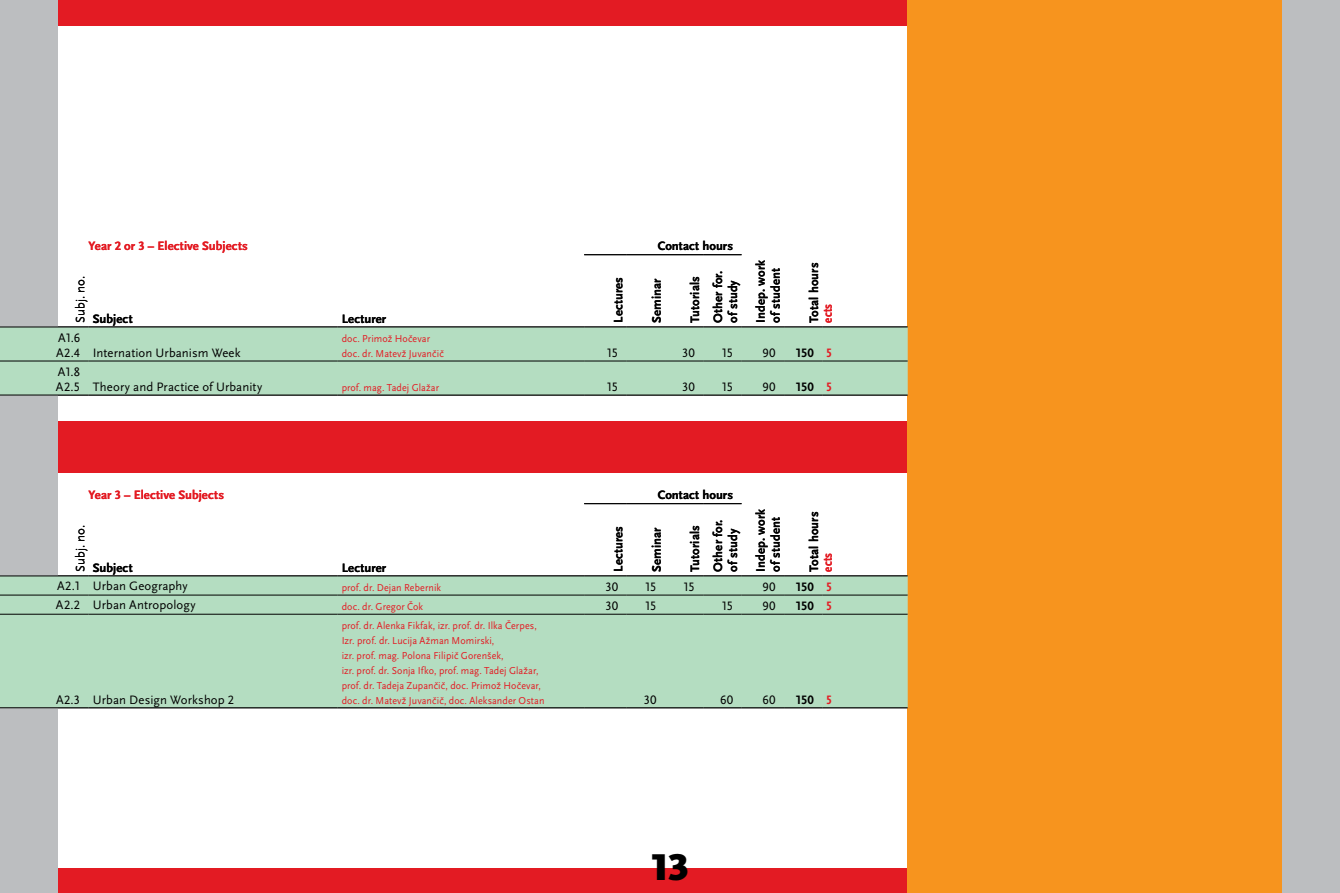
<style>
.page{position:relative;width:1340px;height:893px;background:#fff}
.page>*{position:absolute;margin:0;border:0;box-sizing:border-box;transform-origin:0 0}
.t1{font:900 39px "Scala Sans Pro";color:#000}
.t2{font:700 12.75px/15px "Scala Sans Pro";letter-spacing:.005em;color:#000}
.t3{font:12.75px/19.2px "Scala Sans Pro";letter-spacing:.005em;color:#000}
.t4{font:700 12.75px "Scala Sans Pro";letter-spacing:.005em;color:#e31b23}
.t5{font:700 condensed 12.75px/19.2px "Scala Sans Pro";letter-spacing:.02em;color:#e31b23}
.t6{font:10.5px/15px "Scala Sans Pro";letter-spacing:.005em;color:#e31b23;scale:.95 1}
</style>
<div class="page">
<div style="left:0;top:0;width:907px;height:26px;background:#e31b23"></div>
<div style="left:0;top:868px;width:907px;height:25px;background:#e31b23"></div>
<div style="left:0;top:422px;width:907px;height:51px;background:#e31b23"></div>
<div style="left:907px;top:0;width:375px;height:893px;background:#f7941e"></div>
<div style="left:1282px;top:0;width:57px;height:893px;background:#bcbec0"></div>
<div style="left:0;top:0;width:57px;height:893px;background:#bcbec0"></div>
<div style="left:0;top:328px;width:907px;height:67px;background:#b4ddc1"></div>
<hr style="left:822px;top:327px;width:85px;height:1px;background:#000">
<hr style="left:822px;top:361px;width:85px;height:1px;background:#000">
<hr style="left:822px;top:395px;width:85px;height:1px;background:#000">
<hr style="left:784px;top:395px;width:38px;height:1px;background:#000">
<hr style="left:741px;top:395px;width:43px;height:1px;background:#000">
<hr style="left:703px;top:395px;width:38px;height:1px;background:#000">
<hr style="left:665px;top:395px;width:38px;height:1px;background:#000">
<hr style="left:626px;top:395px;width:39px;height:1px;background:#000">
<hr style="left:584px;top:395px;width:42px;height:1px;background:#000">
<hr style="left:337px;top:361px;width:247px;height:1px;background:#000">
<hr style="left:337px;top:395px;width:247px;height:1px;background:#000">
<hr style="left:89px;top:361px;width:248px;height:1px;background:#000">
<hr style="left:89px;top:395px;width:248px;height:1px;background:#000">
<hr style="left:0;top:327px;width:89px;height:1px;background:#000">
<hr style="left:0;top:361px;width:89px;height:1px;background:#000">
<hr style="left:0;top:395px;width:89px;height:1px;background:#000">
<hr style="left:337px;top:327px;width:247px;height:1px;background:#000">
<hr style="left:89px;top:327px;width:248px;height:1px;background:#000">
<hr style="left:703px;top:254px;width:38px;height:1px;background:#000">
<hr style="left:665px;top:254px;width:38px;height:1px;background:#000">
<hr style="left:626px;top:254px;width:39px;height:1px;background:#000">
<hr style="left:584px;top:254px;width:42px;height:1px;background:#000">
<hr style="left:784px;top:327px;width:38px;height:1px;background:#000">
<hr style="left:784px;top:361px;width:38px;height:1px;background:#000">
<hr style="left:741px;top:327px;width:43px;height:1px;background:#000">
<hr style="left:741px;top:361px;width:43px;height:1px;background:#000">
<hr style="left:703px;top:327px;width:38px;height:1px;background:#000">
<hr style="left:703px;top:361px;width:38px;height:1px;background:#000">
<hr style="left:665px;top:327px;width:38px;height:1px;background:#000">
<hr style="left:665px;top:361px;width:38px;height:1px;background:#000">
<hr style="left:626px;top:327px;width:39px;height:1px;background:#000">
<hr style="left:626px;top:361px;width:39px;height:1px;background:#000">
<hr style="left:584px;top:327px;width:42px;height:1px;background:#000">
<hr style="left:584px;top:361px;width:42px;height:1px;background:#000">
<div style="left:0;top:577px;width:907px;height:130px;background:#b4ddc1"></div>
<hr style="left:822px;top:576px;width:85px;height:1px;background:#000">
<hr style="left:822px;top:595px;width:85px;height:1px;background:#000">
<hr style="left:822px;top:614px;width:85px;height:1px;background:#000">
<hr style="left:822px;top:707px;width:85px;height:1px;background:#000">
<hr style="left:784px;top:595px;width:38px;height:1px;background:#000">
<hr style="left:784px;top:614px;width:38px;height:1px;background:#000">
<hr style="left:784px;top:707px;width:38px;height:1px;background:#000">
<hr style="left:741px;top:595px;width:43px;height:1px;background:#000">
<hr style="left:741px;top:614px;width:43px;height:1px;background:#000">
<hr style="left:741px;top:707px;width:43px;height:1px;background:#000">
<hr style="left:703px;top:595px;width:38px;height:1px;background:#000">
<hr style="left:703px;top:614px;width:38px;height:1px;background:#000">
<hr style="left:703px;top:707px;width:38px;height:1px;background:#000">
<hr style="left:665px;top:595px;width:38px;height:1px;background:#000">
<hr style="left:665px;top:614px;width:38px;height:1px;background:#000">
<hr style="left:665px;top:707px;width:38px;height:1px;background:#000">
<hr style="left:626px;top:595px;width:39px;height:1px;background:#000">
<hr style="left:626px;top:614px;width:39px;height:1px;background:#000">
<hr style="left:626px;top:707px;width:39px;height:1px;background:#000">
<hr style="left:584px;top:595px;width:42px;height:1px;background:#000">
<hr style="left:584px;top:614px;width:42px;height:1px;background:#000">
<hr style="left:584px;top:707px;width:42px;height:1px;background:#000">
<hr style="left:337px;top:576px;width:247px;height:1px;background:#000">
<hr style="left:337px;top:595px;width:247px;height:1px;background:#000">
<hr style="left:337px;top:614px;width:247px;height:1px;background:#000">
<hr style="left:337px;top:707px;width:247px;height:1px;background:#000">
<hr style="left:89px;top:595px;width:248px;height:1px;background:#000">
<hr style="left:89px;top:614px;width:248px;height:1px;background:#000">
<hr style="left:89px;top:707px;width:248px;height:1px;background:#000">
<hr style="left:0;top:595px;width:89px;height:1px;background:#000">
<hr style="left:0;top:614px;width:89px;height:1px;background:#000">
<hr style="left:0;top:707px;width:89px;height:1px;background:#000">
<hr style="left:89px;top:576px;width:248px;height:1px;background:#000">
<hr style="left:0;top:576px;width:89px;height:1px;background:#000">
<hr style="left:703px;top:503px;width:38px;height:1px;background:#000">
<hr style="left:665px;top:503px;width:38px;height:1px;background:#000">
<hr style="left:626px;top:503px;width:39px;height:1px;background:#000">
<hr style="left:584px;top:503px;width:42px;height:1px;background:#000">
<hr style="left:784px;top:576px;width:38px;height:1px;background:#000">
<hr style="left:741px;top:576px;width:43px;height:1px;background:#000">
<hr style="left:703px;top:576px;width:38px;height:1px;background:#000">
<hr style="left:665px;top:576px;width:38px;height:1px;background:#000">
<hr style="left:626px;top:576px;width:39px;height:1px;background:#000">
<hr style="left:584px;top:576px;width:42px;height:1px;background:#000">
<p class="t4" style="left:89px;top:239px;width:161px">Year 2 or 3 – Elective Subjects</p>
<p class="t3" style="left:71px;top:323px;width:49px;rotate:-90deg">Subj. no.</p>
<p class="t3" style="left:56px;top:330px;width:25px;line-height:15px">A1.6<br>A2.4</p>
<p class="t3" style="left:56px;top:364px;width:26px;line-height:15px">A1.8<br>A2.5</p>
<p class="t2" style="left:93px;top:311px;width:41px">Subject</p>
<p class="t3" style="left:93px;top:343px;width:149px">Internation Urbanism Week</p>
<p class="t3" style="left:93px;top:377px;width:171px">Theory and Practice of Urbanity</p>
<p class="t2" style="left:342px;top:311px;width:46px">Lecturer</p>
<p class="t6" style="left:342px;top:331px;width:109px">doc. Primož Hočevar doc. dr. Matevž Juvančič</p>
<p class="t6" style="left:342px;top:380px;width:104px">prof. mag. Tadej Glažar</p>
<p class="t2" style="left:657px;top:239px;width:77px">Contact hours</p>
<p class="t2" style="left:710px;top:323px;width:54px;rotate:-90deg">Other for. of study</p>
<p class="t3" style="left:720px;top:343px;width:14px">15</p>
<p class="t3" style="left:720px;top:377px;width:14px">15</p>
<p class="t2" style="left:687px;top:323px;width:48px;rotate:-90deg">Tutorials</p>
<p class="t3" style="left:682px;top:343px;width:14px">30</p>
<p class="t3" style="left:682px;top:377px;width:14px">30</p>
<p class="t2" style="left:611px;top:323px;width:47px;rotate:-90deg">Lectures</p>
<p class="t2" style="left:649px;top:323px;width:46px;rotate:-90deg">Seminar</p>
<p class="t3" style="left:606px;top:343px;width:14px">15</p>
<p class="t3" style="left:606px;top:377px;width:14px">15</p>
<p class="t2" style="left:753px;top:323px;width:64px;rotate:-90deg">Indep. work of student</p>
<p class="t3" style="left:762px;top:343px;width:15px">90</p>
<p class="t3" style="left:762px;top:377px;width:15px">90</p>
<p class="t2" style="left:806px;top:323px;width:61px;rotate:-90deg">Total hours</p>
<p class="t2" style="left:795px;top:345px;width:20px">150</p>
<p class="t2" style="left:795px;top:379px;width:20px">150</p>
<p class="t5" style="left:818px;top:323px;width:20px;rotate:-90deg">ects</p>
<p class="t5" style="left:826px;top:343px;width:7px">5</p>
<p class="t5" style="left:826px;top:377px;width:7px">5</p>
<p class="t4" style="left:89px;top:488px;width:137px">Year 3 – Elective Subjects</p>
<p class="t3" style="left:71px;top:572px;width:49px;rotate:-90deg">Subj. no.</p>
<p class="t3" style="left:56px;top:576px;width:26px">A2.1<br>A2.2</p>
<p class="t2" style="left:93px;top:560px;width:41px">Subject</p>
<p class="t3" style="left:93px;top:576px;width:104px">Urban Geography<br>Urban Antropology</p>
<p class="t3" style="left:56px;top:690px;width:26px">A2.3</p>
<p class="t3" style="left:93px;top:690px;width:143px">Urban Design Workshop 2</p>
<p class="t2" style="left:342px;top:560px;width:46px">Lecturer</p>
<p class="t6" style="left:342px;top:578px;width:207px;line-height:18.9px">prof. dr. Dejan Rebernik<br>doc. dr. Gregor Čok<br>prof. dr. Alenka Fikfak, izr. prof. dr. Ilka Čerpes,</p>
<p class="t6" style="left:342px;top:633px;width:215px">Izr. prof. dr. Lucija Ažman Momirski,<br>izr. prof. mag. Polona Filipič Gorenšek,<br>izr. prof. dr. Sonja Ifko, prof. mag. Tadej Glažar, prof. dr. Tadeja Zupančič, doc. Primož Hočevar, doc. dr. Matevž Juvančič, doc. Aleksander Ostan</p>
<p class="t2" style="left:611px;top:572px;width:47px;rotate:-90deg">Lectures</p>
<p class="t3" style="left:605px;top:577px;width:14px">30<br>30</p>
<p class="t2" style="left:657px;top:488px;width:77px">Contact hours</p>
<p class="t2" style="left:710px;top:572px;width:54px;rotate:-90deg">Other for. of study</p>
<p class="t3" style="left:720px;top:596px;width:14px">15</p>
<p class="t2" style="left:687px;top:572px;width:48px;rotate:-90deg">Tutorials</p>
<p class="t3" style="left:682px;top:577px;width:14px">15</p>
<p class="t2" style="left:649px;top:572px;width:46px;rotate:-90deg">Seminar</p>
<p class="t3" style="left:644px;top:577px;width:14px">15<br>15</p>
<p class="t2" style="left:753px;top:572px;width:64px;rotate:-90deg">Indep. work of student</p>
<p class="t3" style="left:762px;top:577px;width:15px">90<br>90</p>
<p class="t2" style="left:806px;top:572px;width:61px;rotate:-90deg">Total hours</p>
<p class="t2" style="left:795px;top:577px;width:20px;line-height:19.2px">150<br>150</p>
<p class="t5" style="left:818px;top:572px;width:20px;rotate:-90deg">ects</p>
<p class="t5" style="left:826px;top:577px;width:7px">5<br>5</p>
<p class="t3" style="left:643px;top:690px;width:14px">30</p>
<p class="t3" style="left:720px;top:690px;width:15px">60</p>
<p class="t3" style="left:762px;top:690px;width:15px">60</p>
<p class="t2" style="left:795px;top:692px;width:20px">150</p>
<p class="t5" style="left:826px;top:690px;width:7px">5</p>
<h1 class="t1" style="left:650px;top:843px;width:40px">13</h1>
</div>
